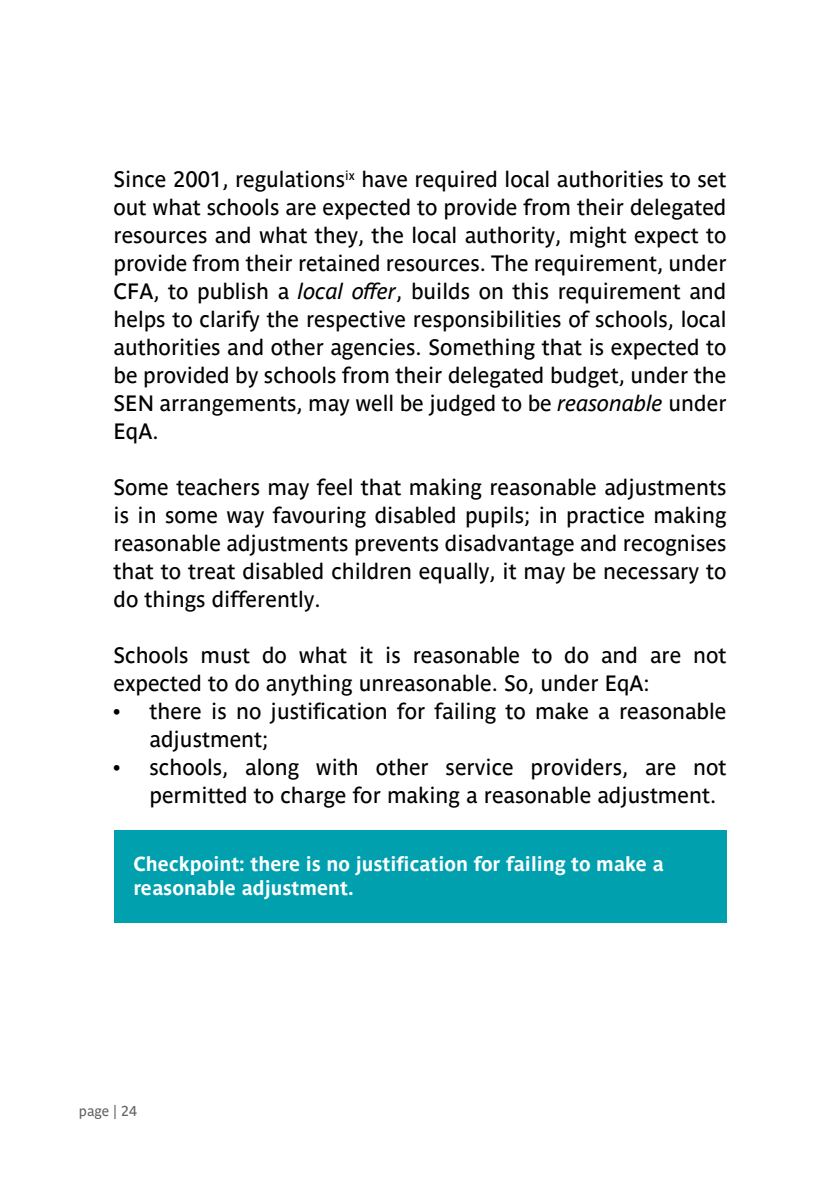
<style>
.page{position:relative;width:840px;height:1191px;background:#fff}
.page>*{position:absolute;margin:0;border:0;box-sizing:border-box;transform-origin:0 0}
.t1{font:22px/28px "Parisine Std";color:#000}
.t2{font:700 20px/24px "Parisine Std";color:#fff}
.t3{font:14.2px "Parisine Std";color:#636466}
.s1{font-style:italic}
</style>
<div class="page">
<div style="left:113px;top:830px;width:613px;height:93px;background:#00a0af"></div>
<p class="t1" style="left:113px;top:165px;width:614px;text-align:justify">Since 2001, regulations<sup>ix</sup> have required local authorities to set out what schools are expected to provide from their delegated resources and what they, the local authority, might expect to provide from their retained resources. The requirement, under CFA, to publish a <span class="s1">local offer</span>, builds on this requirement and helps to clarify the respective responsibilities of schools, local authorities and other agencies. Something that is expected to be provided by schools from their delegated budget, under the SEN arrangements, may well be judged to be <span class="s1">reasonable</span> under EqA.</p>
<p class="t1" style="left:113px;top:473px;width:614px;text-align:justify">Some teachers may feel that making reasonable adjustments is in some way favouring disabled pupils; in practice making reasonable adjustments prevents disadvantage and recognises that to treat disabled children equally, it may be necessary to do things differently.</p>
<p class="t1" style="left:113px;top:641px;width:614px">Schools must do what it is reasonable to do and are not expected to do anything unreasonable. So, under EqA:</p>
<p class="t1" style="left:149px;top:697px;width:578px;text-indent:-36px">• there is no justification for failing to make a reasonable adjustment;</p>
<p class="t1" style="left:149px;top:753px;width:578px;text-indent:-36px">• schools, along with other service providers, are not permitted to charge for making a reasonable adjustment.</p>
<p class="t2" style="left:133px;top:852px;width:531px">Checkpoint: there is no justification for failing to make a reasonable adjustment.</p>
<p class="t3" style="left:79px;top:1102px;width:60px">page | 24</p>
</div>
